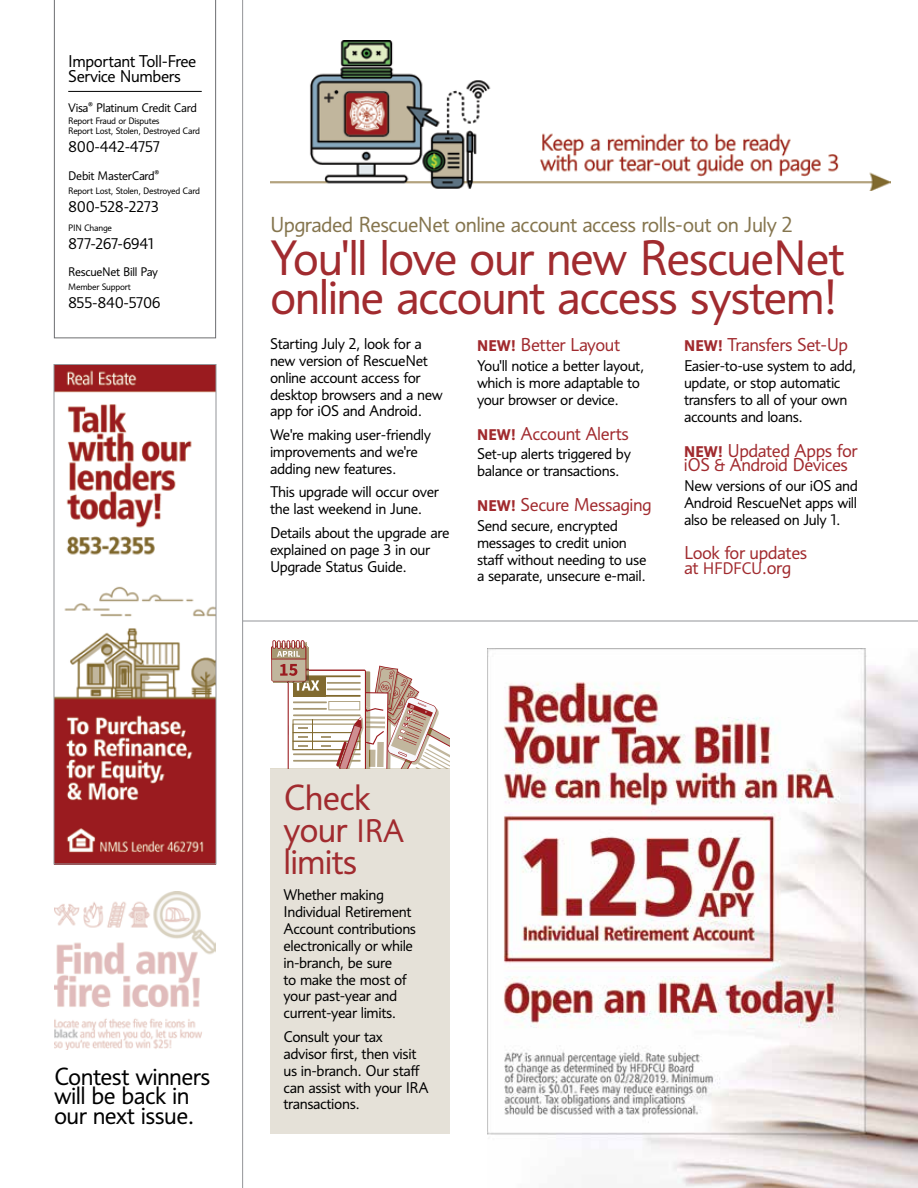
<style>
.page{position:relative;width:918px;height:1188px;background:#fff}
.page>*{position:absolute;margin:0;border:0;box-sizing:border-box;transform-origin:0 0}
.t1{font:48px/39px "Informa Pro";letter-spacing:-.035em;color:#a12b2f}
.t2{font:35.1px/31.8px "Informa Pro";letter-spacing:-.025em;color:#a12b2f}
.t3{font:24px/19.5px "Informa Pro";letter-spacing:-.025em;color:#000}
.t4{font:21px "Informa Pro";letter-spacing:-.025em;color:#85754e}
.t5{font:18px/14.7px "Informa Pro";letter-spacing:-.025em;color:#a12b2f}
.t6{font:16.5px/14.5px "Informa Pro";letter-spacing:-.025em;color:#000}
.t7{font:15px/16.8px "Informa Pro";letter-spacing:-.025em;color:#000}
.t8{font:12px "Informa Pro";letter-spacing:-.025em;color:#000}
.t9{font:9px/10.5px "Informa Pro";letter-spacing:-.025em;color:#000}
.s1{font-weight:700;font-size:15px}
.s2{font-size:16.5px}
.s3{font-size:16.2px}
.s4{font-size:31.5px}
</style>
<div class="page">
<img style="left:270px;top:40px;width:620px;height:150px">
<img style="left:487px;top:648px;width:431px;height:540px">
<img style="left:54px;top:891px;width:162px;height:159px">
<hr style="left:242px;top:0;width:1px;height:1188px;background:#939598">
<svg style="left:54px;top:0;width:162px;height:338px"></svg>
<hr style="left:270px;top:769px;width:180px;height:1px;background:#816a2f">
<svg style="left:271px;top:640px;width:179px;height:130px"></svg>
<div style="left:270px;top:770px;width:180px;height:364px;background:#e5e1d8"></div>
<hr style="left:243px;top:621px;width:675px;height:1px;background:#939598">
<img style="left:56px;top:366px;width:158px;height:496px">
<div style="left:54px;top:364px;width:162px;height:500px;border:1px solid #939598"></div>
<p class="t6" style="left:68px;top:54px;width:130px">Important Toll-Free<br>Service Numbers</p>
<p class="t8" style="left:68px;top:100px;width:130px">Visa<sup>®</sup> Platinum Credit Card</p>
<p class="t9" style="left:68px;top:115px;width:133px">Report Fraud or Disputes<br>Report Lost, Stolen, Destroyed Card</p>
<p class="t7" style="left:68px;top:139px;width:93px">800-442-4757</p>
<p class="t8" style="left:68px;top:169px;width:93px">Debit MasterCard<sup>®</sup></p>
<p class="t9" style="left:68px;top:185px;width:133px">Report Lost, Stolen, Destroyed Card</p>
<p class="t7" style="left:68px;top:198px;width:92px">800-528-2273</p>
<p class="t9" style="left:68px;top:222px;width:45px">PIN Change</p>
<p class="t7" style="left:68px;top:235px;width:87px">877-267-6941</p>
<p class="t8" style="left:68px;top:265px;width:91px">RescueNet Bill Pay</p>
<p class="t9" style="left:68px;top:281px;width:64px">Member Support</p>
<p class="t7" style="left:68px;top:294px;width:94px">855-840-5706</p>
<h3 class="t4" style="left:270px;top:212px;width:525px">Upgraded RescueNet online account access rolls-out on July 2</h3>
<h1 class="t1" style="left:270px;top:238px;width:576px">You'll love our new RescueNet online account access system!</h1>
<p class="t5" style="left:477px;top:337px;width:144px"><span class="s1">NEW!</span> Better Layout</p>
<p class="t7" style="left:477px;top:357px;width:169px">You'll notice a better layout, which is more adaptable to your browser or device.</p>
<p class="t5" style="left:477px;top:426px;width:153px"><span class="s1">NEW!</span> Account Alerts</p>
<p class="t7" style="left:477px;top:446px;width:155px">Set-up alerts triggered by balance or transactions.</p>
<p class="t5" style="left:477px;top:497px;width:176px"><span class="s1">NEW!</span> Secure Messaging</p>
<p class="t7" style="left:477px;top:517px;width:171px">Send secure, encrypted messages to credit union staff without needing to use a separate, unsecure e-mail.</p>
<p class="t7" style="left:270px;top:335px;width:174px">Starting July 2, look for a new version of RescueNet online account access for desktop browsers and a new app for iOS and Android.</p>
<p class="t7" style="left:270px;top:426px;width:163px">We're making user-friendly improvements and we're adding new features.</p>
<p class="t7" style="left:270px;top:484px;width:171px">This upgrade will occur over the last weekend in June.</p>
<p class="t7" style="left:270px;top:524px;width:181px">Details about the upgrade are explained on page 3 in our<br>Upgrade Status Guide.</p>
<p class="t5" style="left:684px;top:337px;width:165px"><span class="s1">NEW!</span> Transfers Set-Up</p>
<p class="t7" style="left:684px;top:357px;width:174px">Easier-to-use system to add, update, or stop automatic transfers to all of your own accounts and loans.</p>
<p class="t5" style="left:684px;top:443px;width:175px"><span class="s1">NEW!</span> Updated Apps for iOS <span class="s2">&amp;</span> Android Devices</p>
<p class="t7" style="left:684px;top:477px;width:175px;text-align:justify">New versions of our iOS and Android RescueNet apps will also be released on July 1.</p>
<p class="t5" style="left:684px;top:546px;width:125px">Look for updates at <span class="s3">HFDFCU</span>.org</p>
<h3 class="t3" style="left:54px;top:1066px;width:158px">Contest winners will be back in our next issue.</h3>
<h2 class="t2" style="left:284px;top:781px;width:122px">Check your <span class="s4">IRA </span>limits</h2>
<p class="t7" style="left:284px;top:886px;width:134px">Whether making<br>Individual Retirement<br>Account contributions electronically or while in-branch, be sure<br>to make the most of your past-year and current-year limits.</p>
<p class="t7" style="left:284px;top:1028px;width:147px">Consult your tax advisor first, then visit us in-branch. Our staff can assist with your IRA transactions.</p>
</div>
